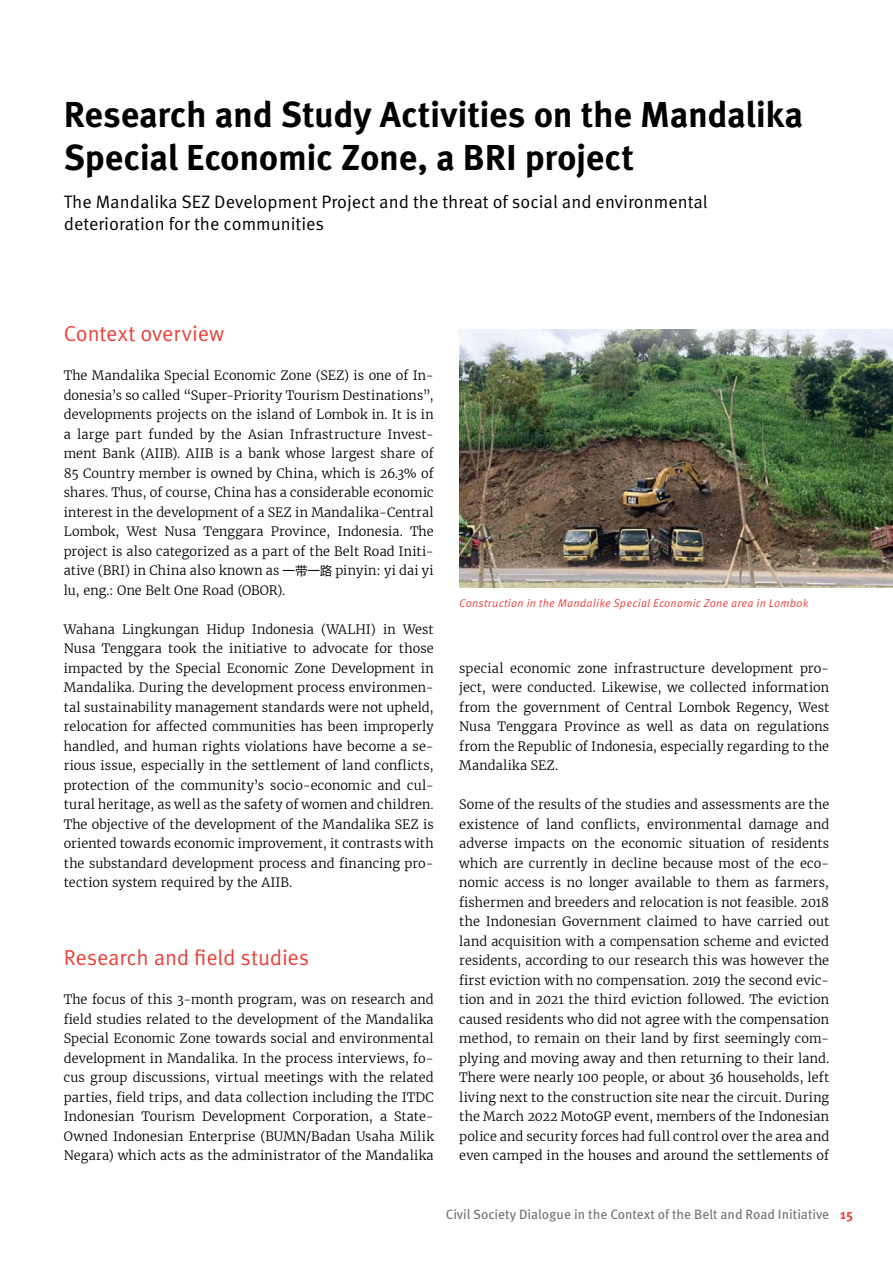
<style>
.page{position:relative;width:893px;height:1263px;background:#fff}
.page>*{position:absolute;margin:0;border:0;box-sizing:border-box;transform-origin:0 0}
.Head{font:700 36px/43.2px "Meta OT";letter-spacing:-.01em;color:#000}
.Head-2{font:21.75px "Meta OT";letter-spacing:-.01em;color:#e8423b}
.t1{font:18px/21.6px "Meta OT";color:#000}
.Paginierung_Kapitel{font:13.5px "Meta OT";color:#707274}
.Fließtext{font:300 12.75px/19.5px "Merriweather";letter-spacing:.01em;color:#000;text-align:justify}
.Bildunterschrift{font:italic 11.25px "Meta OT";letter-spacing:.02em;color:#e8423b}
.s1{font-family:"Microsoft Ya Hei";font-weight:400;font-size:12px}
.s2{font-weight:700;color:#e8423b}
</style>
<div class="page">
<img style="left:459px;top:330px;width:434px;height:258px">
<p class="Head" style="left:64px;top:93px;width:741px">Research and Study Activities on the Mandalika<br>Special Economic Zone, a BRI project</p>
<p class="t1" style="left:64px;top:192px;width:645px">The Mandalika SEZ Development Project and the threat of social and environmental deterioration for the communities</p>
<p class="Head-2" style="left:64px;top:320px;width:162px">Context overview</p>
<p class="Fließtext" style="left:64px;top:364px;width:371px">The Mandalika Special Economic Zone (SEZ) is one of In&shy;donesia’s so called “Super-Priority Tourism Destinations”, developments projects on the island of Lombok in. It is in a large part funded by the Asian Infrastructure Invest&shy;ment Bank (AIIB). AIIB is a bank whose largest share of 85 Country member is owned by China, which is 26.3% of shares. Thus, of course, China has a considerable economic interest in the development of a SEZ in Mandalika-Central Lombok, West Nusa Tenggara Province, Indonesia. The project is also categorized as a part of the Belt Road Initi&shy;ative (BRI) in China also known as <span class="s1">一带一路</span> pinyin: yi dai yi lu, eng.: One Belt One Road (OBOR).</p>
<p class="Fließtext" style="left:64px;top:618px;width:371px">Wahana Lingkungan Hidup Indonesia (WALHI) in West Nusa Tenggara took the initiative to advocate for those impacted by the Special Economic Zone Development in Mandalika. During the development process environmen&shy;tal sustainability management standards were not upheld, relocation for affected communities has been improperly handled, and human rights violations have become a se&shy;rious issue, especially in the settlement of land conflicts, protection of the community’s socio-economic and cul&shy;tural heritage, as well as the safety of women and children.<br>The objective of the development of the Mandalika SEZ is oriented towards economic improvement, it contrasts with the substandard development process and financing pro&shy;tection system required by the AIIB.</p>
<p class="Head-2" style="left:64px;top:944px;width:247px">Research and field studies</p>
<p class="Fließtext" style="left:64px;top:988px;width:371px">The focus of this 3-month program, was on research and field studies related to the development of the Mandalika Special Economic Zone towards social and environmental development in Mandalika. In the process interviews, fo&shy;cus group discussions, virtual meetings with the related parties, field trips, and data collection including the ITDC Indonesian Tourism Development Corporation, a State-Owned Indonesian Enterprise (BUMN/Badan Usaha Milik Negara) which acts as the administrator of the Mandalika</p>
<p class="Bildunterschrift" style="left:459px;top:596px;width:350px">Construction in the Mandalike Special Economic Zone area in Lombok</p>
<p class="Fließtext" style="left:459px;top:657px;width:371px">special economic zone infrastructure development pro&shy;ject, were conducted. Likewise, we collected information from the government of Central Lombok Regency, West Nusa Tenggara Province as well as data on regulations from the Republic of Indonesia, especially regarding to the Mandalika SEZ.</p>
<p class="Fließtext" style="left:459px;top:793px;width:371px">Some of the results of the studies and assessments are the existence of land conflicts, environmental damage and adverse impacts on the economic situation of residents which are currently in decline because most of the eco&shy;nomic access is no longer available to them as farmers, fishermen and breeders and relocation is not feasible. 2018 the Indonesian Government claimed to have carried out land acquisition with a compensation scheme and evicted residents, according to our research this was however the first eviction with no compensation. 2019 the second evic&shy;tion and in 2021 the third eviction followed. The eviction caused residents who did not agree with the compensation method, to remain on their land by first seemingly com&shy;plying and moving away and then returning to their land.<br>There were nearly 100 people, or about 36 households, left living next to the construction site near the circuit. During the March 2022 MotoGP event, members of the Indonesian police and security forces had full control over the area and even camped in the houses and around the settlements of</p>
<p class="Paginierung_Kapitel" style="left:446px;top:1206px;width:409px">Civil Society Dialogue in the Context of the Belt and Road Initiative <span class="s2">15</span></p>
</div>
